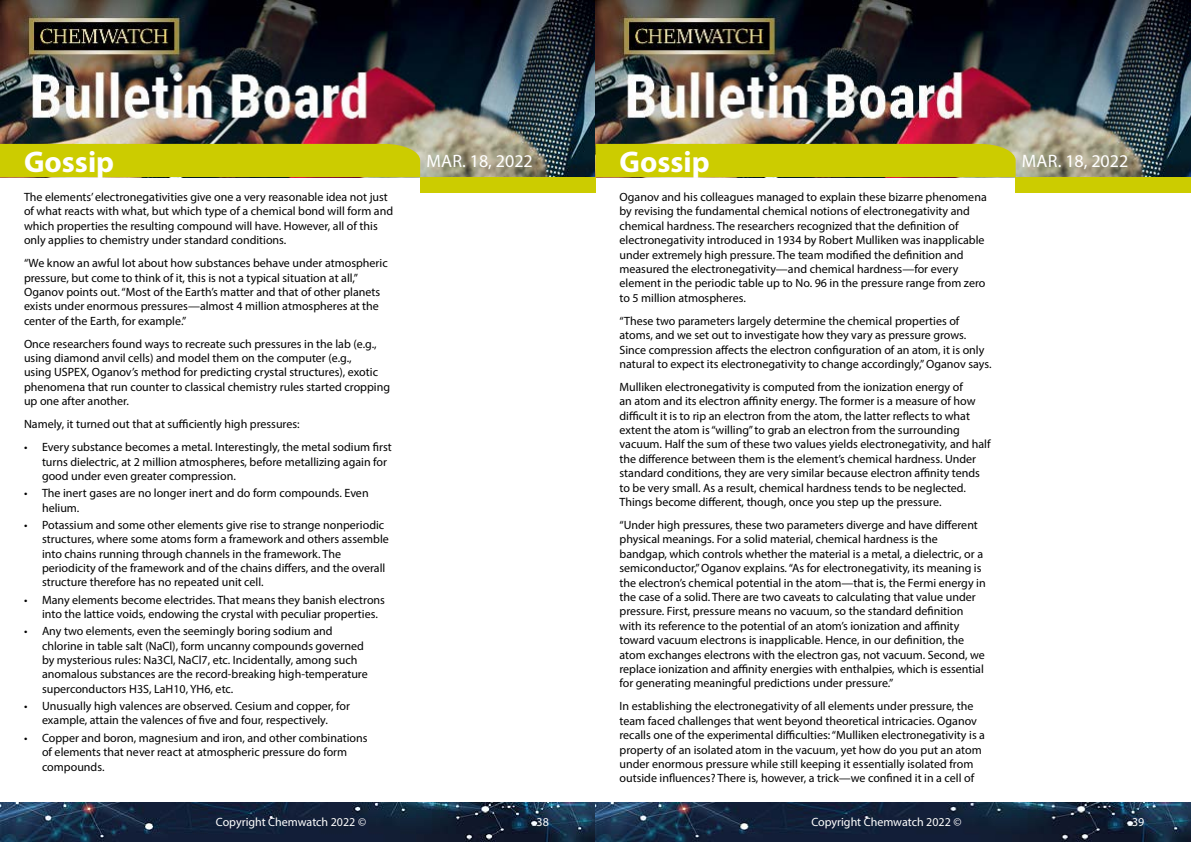
<style>
.page{position:relative;width:1191px;height:842px;background:#fff}
.page>*{position:absolute;margin:0;border:0;box-sizing:border-box;transform-origin:0 0}
.t1{font:700 30px "Myriad Pro";color:#fff}
.t2{font:18px "Myriad Pro";color:#fff}
.t3{font:12px/14.4px "Myriad Pro";color:#000}
.t4{font:12px "Myriad Pro";color:#fff}
</style>
<div class="page">
<img style="left:0;top:0;width:1191px;height:177px">
<div style="left:420px;top:177px;width:175px;height:15px;background:#cc0"></div>
<div style="left:1015px;top:177px;width:176px;height:15px;background:#cc0"></div>
<div style="left:0;top:144px;width:420px;height:33px;background:#cc0"></div>
<div style="left:595px;top:144px;width:420px;height:33px;background:#cc0"></div>
<img style="left:0;top:802px;width:1191px;height:40px">
<h1 class="t1" style="left:24px;top:142px;width:92px">Gossip</h1>
<h2 class="t2" style="left:426px;top:150px;width:108px">Mar. 18, 2022</h2>
<h1 class="t1" style="left:619px;top:142px;width:92px">Gossip</h1>
<h2 class="t2" style="left:1022px;top:150px;width:108px">Mar. 18, 2022</h2>
<p class="t3" style="left:619px;top:190px;width:369px">Oganov and his colleagues managed to explain these bizarre phenomena by revising the fundamental chemical notions of electronegativity and chemical hardness. The researchers recognized that the definition of electronegativity introduced in 1934 by Robert Mulliken was inapplicable under extremely high pressure. The team modified the definition and measured the electronegativity—and chemical hardness—for every element in the periodic table up to No. 96 in the pressure range from zero to 5 million atmospheres.</p>
<p class="t3" style="left:619px;top:313px;width:373px">“These two parameters largely determine the chemical properties of atoms, and we set out to investigate how they vary as pressure grows.<br>Since compression affects the electron configuration of an atom, it is only natural to expect its electronegativity to change accordingly,” Oganov says.</p>
<p class="t3" style="left:619px;top:379px;width:372px">Mulliken electronegativity is computed from the ionization energy of<br>an atom and its electron affinity energy. The former is a measure of how difficult it is to rip an electron from the atom, the latter reflects to what extent the atom is “willing” to grab an electron from the surrounding vacuum. Half the sum of these two values yields electronegativity, and half the difference between them is the element’s chemical hardness. Under standard conditions, they are very similar because electron affinity tends to be very small. As a result, chemical hardness tends to be neglected.<br>Things become different, though, once you step up the pressure.</p>
<p class="t3" style="left:619px;top:518px;width:368px">“Under high pressures, these two parameters diverge and have different physical meanings. For a solid material, chemical hardness is the bandgap, which controls whether the material is a metal, a dielectric, or a semiconductor,” Oganov explains. “As for electronegativity, its meaning is the electron’s chemical potential in the atom—that is, the Fermi energy in the case of a solid. There are two caveats to calculating that value under pressure. First, pressure means no vacuum, so the standard definition with its reference to the potential of an atom’s ionization and affinity toward vacuum electrons is inapplicable. Hence, in our definition, the atom exchanges electrons with the electron gas, not vacuum. Second, we replace ionization and affinity energies with enthalpies, which is essential for generating meaningful predictions under pressure.”</p>
<p class="t3" style="left:619px;top:699px;width:367px">In establishing the electronegativity of all elements under pressure, the team faced challenges that went beyond theoretical intricacies. Oganov recalls one of the experimental difficulties: “Mulliken electronegativity is a property of an isolated atom in the vacuum, yet how do you put an atom under enormous pressure while still keeping it essentially isolated from outside influences? There is, however, a trick—we confined it in a cell of</p>
<p class="t3" style="left:24px;top:190px;width:371px">The elements’ electronegativities give one a very reasonable idea not just of what reacts with what, but which type of a chemical bond will form and which properties the resulting compound will have. However, all of this only applies to chemistry under standard conditions.</p>
<p class="t3" style="left:24px;top:256px;width:365px">“We know an awful lot about how substances behave under atmospheric pressure, but come to think of it, this is not a typical situation at all,” Oganov points out. “Most of the Earth’s matter and that of other planets exists under enormous pressures—almost 4 million atmospheres at the center of the Earth, for example.”</p>
<p class="t3" style="left:24px;top:336px;width:367px">Once researchers found ways to recreate such pressures in the lab (e.g., using diamond anvil cells) and model them on the computer (e.g.,<br>using USPEX, Oganov’s method for predicting crystal structures), exotic phenomena that run counter to classical chemistry rules started cropping up one after another.</p>
<p class="t3" style="left:24px;top:417px;width:277px">Namely, it turned out that at sufficiently high pressures:</p>
<p class="t3" style="left:42px;top:440px;width:351px;text-indent:-18px">• Every substance becomes a metal. Interestingly, the metal sodium first turns dielectric, at 2 million atmospheres, before metallizing again for good under even greater compression.</p>
<p class="t3" style="left:42px;top:486px;width:328px;text-indent:-18px">• The inert gases are no longer inert and do form compounds. Even helium.</p>
<p class="t3" style="left:42px;top:517px;width:348px;text-indent:-18px">• Potassium and some other elements give rise to strange nonperiodic structures, where some atoms form a framework and others assemble into chains running through channels in the framework. The periodicity of the framework and of the chains differs, and the overall structure therefore has no repeated unit cell.</p>
<p class="t3" style="left:42px;top:592px;width:344px;text-indent:-18px">• Many elements become electrides. That means they banish electrons into the lattice voids, endowing the crystal with peculiar properties.</p>
<p class="t3" style="left:42px;top:624px;width:327px;text-indent:-18px">• Any two elements, even the seemingly boring sodium and chlorine in table salt (NaCl), form uncanny compounds governed by mysterious rules: Na3Cl, NaCl7, etc. Incidentally, among such anomalous substances are the record-breaking high-temperature superconductors H3S, LaH10, YH6, etc.</p>
<p class="t3" style="left:24px;top:699px;width:327px;text-align:center">• Unusually high valences are observed. Cesium and copper, for example, attain the valences of five and four, respectively.</p>
<p class="t3" style="left:42px;top:730px;width:327px;text-indent:-18px">• Copper and boron, magnesium and iron, and other combinations of elements that never react at atmospheric pressure do form compounds.</p>
<p class="t4" style="left:216px;top:815px;width:152px">Copyright Chemwatch 2022 ©</p>
<p class="t4" style="left:536px;top:815px;width:14px">38</p>
<p class="t4" style="left:811px;top:815px;width:152px">Copyright Chemwatch 2022 ©</p>
<p class="t4" style="left:1132px;top:815px;width:14px">39</p>
</div>
